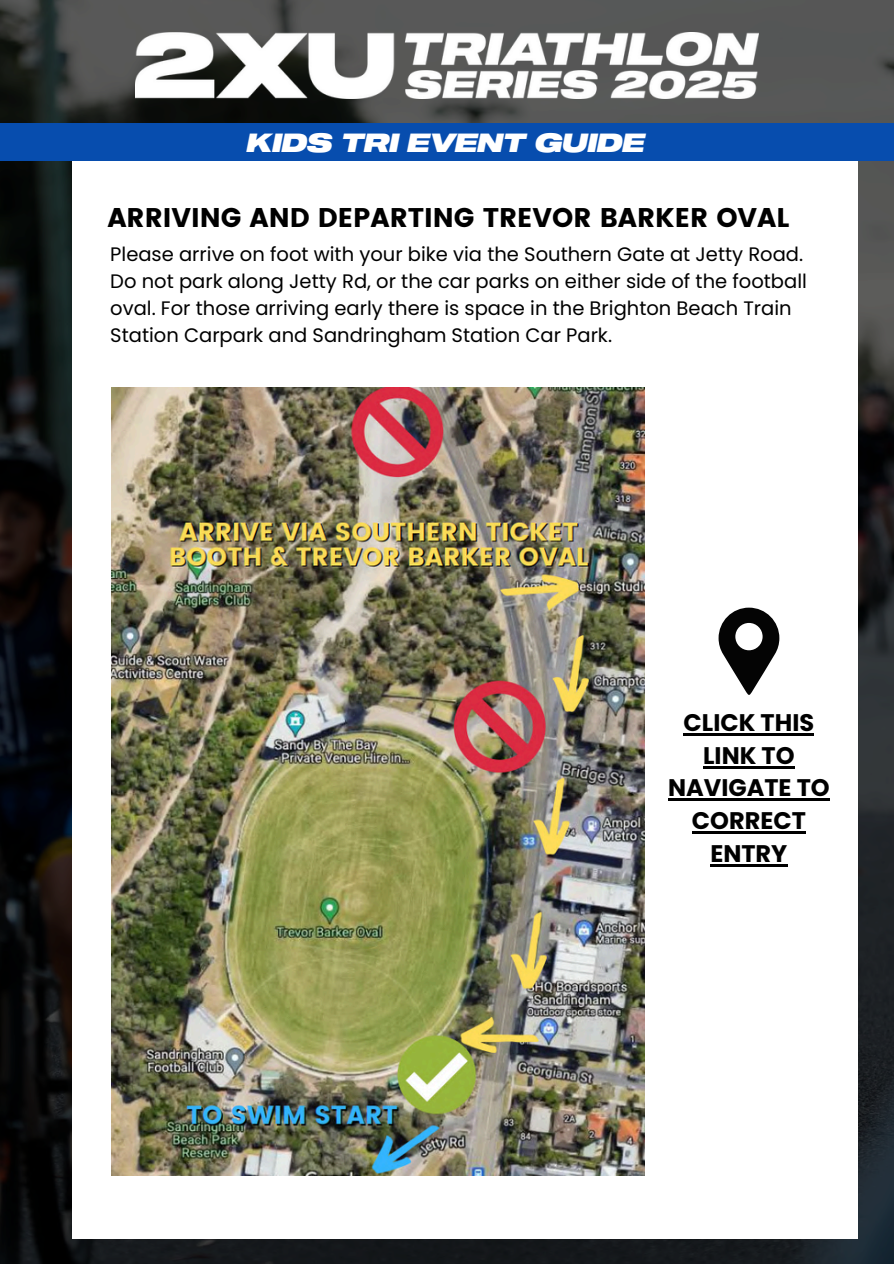
<style>
.page{position:relative;width:894px;height:1264px;background:#fff}
.page>*{position:absolute;margin:0;border:0;box-sizing:border-box;transform-origin:0 0}
.t1{font:27px "Poppins";color:#000}
.t2{font:25.8px "Sequel 100 Wide 96";color:#fff}
.t3{font:700 24px/32.7px "Poppins";color:#000;text-align:center}
.t4{font:19.5px/27px "Poppins";color:#000}
</style>
<div class="page">
<img style="left:0;top:0;width:893px;height:1263px">
<img style="left:135px;top:32px;width:623px;height:67px">
<div style="left:72px;top:146px;width:785px;height:1092px;background:#fff"></div>
<img style="left:111px;top:388px;width:533px;height:787px">
<svg style="left:718px;top:607px;width:61px;height:88px"></svg>
<hr style="left:683px;top:733px;width:131px;height:2px;background:#000">
<hr style="left:703px;top:766px;width:91px;height:2px;background:#000">
<hr style="left:668px;top:798px;width:161px;height:2px;background:#000">
<hr style="left:691px;top:831px;width:114px;height:2px;background:#000">
<hr style="left:710px;top:863px;width:77px;height:3px;background:#000">
<div style="left:0;top:123px;width:893px;height:38px;background:#074dae"></div>
<p class="t2" style="left:247px;top:127px;width:399px">KIDS TRI EVENT GUIDE</p>
<h1 class="t1" style="left:107px;top:202px;width:683px">ARRIVING AND DEPARTING TREVOR BARKER OVAL</h1>
<p class="t4" style="left:110px;top:240px;width:698px">Please arrive on foot with your bike via the Southern Gate at Jetty Road.<br>Do not park along Jetty Rd, or the car parks on either side of the football oval. For those arriving early there is space in the Brighton Beach Train Station Carpark and Sandringham Station Car Park.</p>
<p class="t3" style="left:668px;top:706px;width:163px">CLICK THIS<br>LINK TO<br>NAVIGATE TO<br>CORRECT<br>ENTRY</p>
</div>
